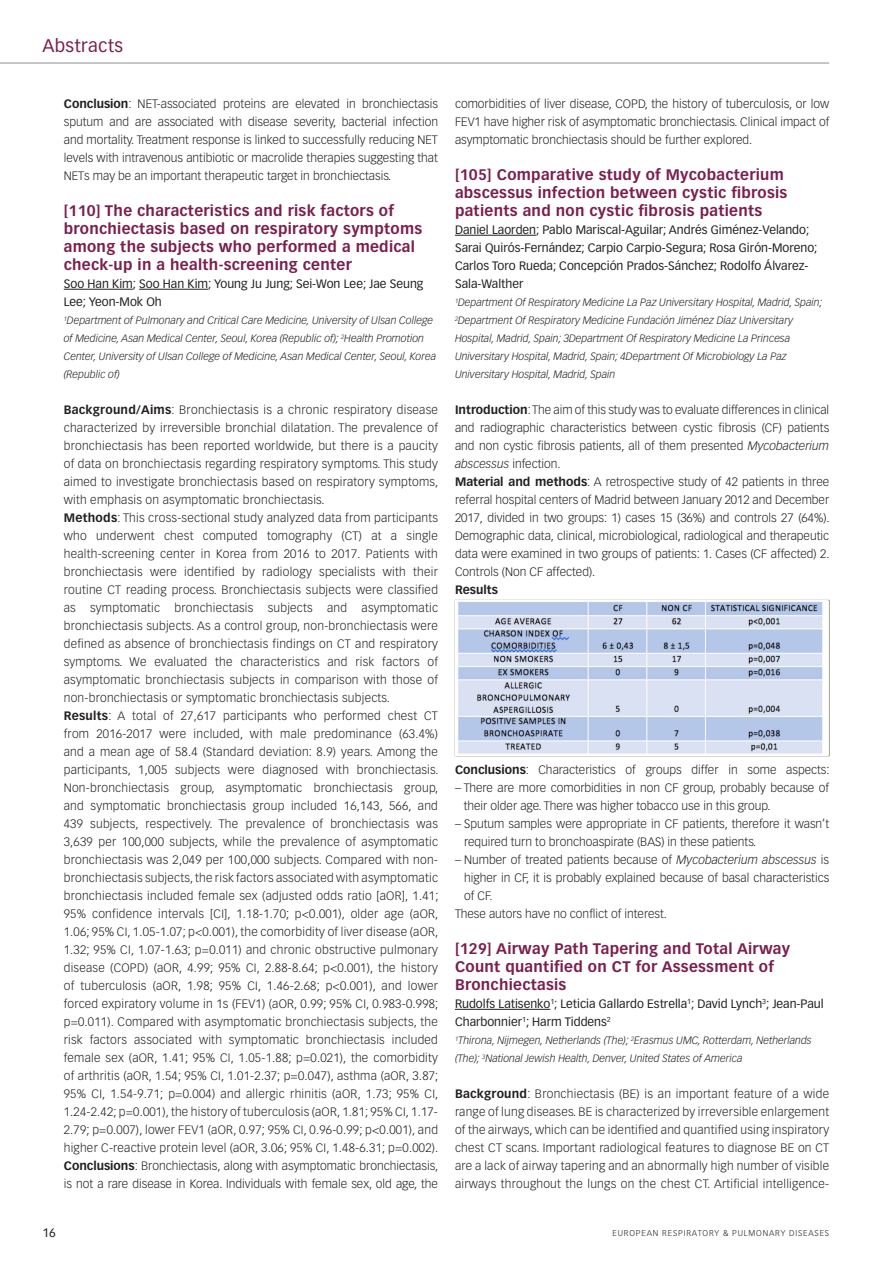
<style>
.page{position:relative;width:893px;height:1263px;background:#fff}
.page>*{position:absolute;margin:0;border:0;box-sizing:border-box;transform-origin:0 0}
.t1{font:18px "Vectora LT Std";letter-spacing:.02em;color:#7b1f4f}
.t2{font:700 15px/18px "Vectora LT Std";letter-spacing:.02em;color:#7b1f4f}
.t3{font:300 12px/18px "Vectora LT Std";letter-spacing:.02em;color:#231f20;text-align:justify}
.t4{font:300 12px/18px "Vectora LT Std";color:#231f20}
.t5{font:12px/18px "Vectora LT Std";color:#231f20}
.t6{font:700 12px "Vectora LT Std";color:#231f20}
.t7{font:italic 300 10.5px/18px "Vectora LT Std";color:#231f20}
.t8{font:300 8.25px "Vectora LT Std";letter-spacing:.1em;color:#231f20}
.s1{font-weight:700}
.s2{font-style:italic}
</style>
<div class="page">
<hr style="left:0;top:63px;width:829px;height:1px;background:#231f20">
<hr style="left:64px;top:289px;width:69px;height:1px;background:#231f20">
<hr style="left:139px;top:289px;width:69px;height:1px;background:#231f20">
<hr style="left:455px;top:235px;width:81px;height:1px;background:#231f20">
<hr style="left:455px;top:1009px;width:95px;height:1px;background:#231f20">
<hr style="left:455px;top:600px;width:375px;height:1px;background:#a3a392">
<hr style="left:829px;top:600px;width:1px;height:156px;background:#a3a392">
<hr style="left:455px;top:756px;width:375px;height:1px;background:#a3a392">
<img style="left:455px;top:600px;width:373px;height:154px">
<h1 class="t1" style="left:43px;top:35px;width:82px">Abstracts</h1>
<p class="t3" style="left:64px;top:95px;width:376px"><span class="s1">Conclusion</span>: NET-associated proteins are elevated in bronchiectasis sputum and are associated with disease severity, bacterial infection and mortality. Treatment response is linked to successfully reducing NET levels with intravenous antibiotic or macrolide therapies suggesting that NETs may be an important therapeutic target in bronchiectasis.</p>
<p class="t2" style="left:64px;top:202px;width:360px">[110] The characteristics and risk factors of bronchiectasis based on respiratory symptoms among the subjects who performed a medical check-up in a health-screening center</p>
<p class="t5" style="left:64px;top:275px;width:361px">Soo Han Kim; Soo Han Kim; Young Ju Jung; Sei-Won Lee; Jae Seung<br>Lee; Yeon-Mok Oh</p>
<p class="t7" style="left:64px;top:311px;width:374px"><sup>1</sup>Department of Pulmonary and Critical Care Medicine, University of Ulsan College of Medicine, Asan Medical Center, Seoul, Korea (Republic of); <sup>2</sup>Health Promotion Center, University of Ulsan College of Medicine, Asan Medical Center, Seoul, Korea (Republic of)</p>
<p class="t3" style="left:64px;top:401px;width:376px;text-align:left"><span class="s1">Background/Aims</span>: Bronchiectasis is a chronic respiratory disease characterized by irreversible bronchial dilatation. The prevalence of bronchiectasis has been reported worldwide, but there is a paucity of data on bronchiectasis regarding respiratory symptoms. This study aimed to investigate bronchiectasis based on respiratory symptoms, with emphasis on asymptomatic bronchiectasis.<br><span class="s1">Methods</span>: This cross-sectional study analyzed data from participants who underwent chest computed tomography (CT) at a single health-screening center in Korea from 2016 to 2017. Patients with bronchiectasis were identified by radiology specialists with their routine CT reading process. Bronchiectasis subjects were classified as symptomatic bronchiectasis subjects and asymptomatic bronchiectasis subjects. As a control group, non-bronchiectasis were defined as absence of bronchiectasis findings on CT and respiratory symptoms. We evaluated the characteristics and risk factors of asymptomatic bronchiectasis subjects in comparison with those of non-bronchiectasis or symptomatic bronchiectasis subjects.<br><span class="s1">Results</span>: A total of 27,617 participants who performed chest CT from 2016-2017 were included, with male predominance (63.4%) and a mean age of 58.4 (Standard deviation: 8.9) years. Among the participants, 1,005 subjects were diagnosed with bronchiectasis.<br>Non-bronchiectasis group, asymptomatic bronchiectasis group, and symptomatic bronchiectasis group included 16,143, 566, and 439 subjects, respectively. The prevalence of bronchiectasis was 3,639 per 100,000 subjects, while the prevalence of asymptomatic bronchiectasis was 2,049 per 100,000 subjects. Compared with non&shy;bronchiectasis subjects, the risk factors associated with asymptomatic bronchiectasis included female sex (adjusted odds ratio [aOR], 1.41; 95% confidence intervals [CI], 1.18-1.70; p&lt;0.001), older age (aOR, 1.06; 95% CI, 1.05-1.07; p&lt;0.001), the comorbidity of liver disease (aOR, 1.32; 95% CI, 1.07-1.63; p=0.011) and chronic obstructive pulmonary disease (COPD) (aOR, 4.99; 95% CI, 2.88-8.64; p&lt;0.001), the history of tuberculosis (aOR, 1.98; 95% CI, 1.46-2.68; p&lt;0.001), and lower forced expiratory volume in 1s (FEV1) (aOR, 0.99; 95% CI, 0.983-0.998; p=0.011). Compared with asymptomatic bronchiectasis subjects, the risk factors associated with symptomatic bronchiectasis included female sex (aOR, 1.41; 95% CI, 1.05-1.88; p=0.021), the comorbidity of arthritis (aOR, 1.54; 95% CI, 1.01-2.37; p=0.047), asthma (aOR, 3.87; 95% CI, 1.54-9.71; p=0.004) and allergic rhinitis (aOR, 1.73; 95% CI, 1.24-2.42; p=0.001), the history of tuberculosis (aOR, 1.81; 95% CI, 1.17- 2.79; p=0.007), lower FEV1 (aOR, 0.97; 95% CI, 0.96-0.99; p&lt;0.001), and higher C-reactive protein level (aOR, 3.06; 95% CI, 1.48-6.31; p=0.002).<br><span class="s1">Conclusions</span>: Bronchiectasis, along with asymptomatic bronchiectasis, is not a rare disease in Korea. Individuals with female sex, old age, the</p>
<p class="t3" style="left:455px;top:95px;width:376px">comorbidities of liver disease, COPD, the history of tuberculosis, or low FEV1 have higher risk of asymptomatic bronchiectasis. Clinical impact of asymptomatic bronchiectasis should be further explored.</p>
<p class="t2" style="left:455px;top:166px;width:334px">[105] Comparative study of Mycobacterium abscessus infection between cystic fibrosis patients and non cystic fibrosis patients</p>
<p class="t5" style="left:455px;top:221px;width:364px">Daniel Laorden; Pablo Mariscal-Aguilar; Andrés Giménez-Velando; Sarai Quirós-Fernández; Carpio Carpio-Segura; Rosa Girón-Moreno; Carlos Toro Rueda; Concepción Prados-Sánchez; Rodolfo Álvarez-Sala-Walther</p>
<p class="t7" style="left:455px;top:293px;width:369px"><sup>1</sup>Department Of Respiratory Medicine La Paz Universitary Hospital, Madrid, Spain; <sup>2</sup>Department Of Respiratory Medicine Fundación Jiménez Díaz Universitary Hospital, Madrid, Spain; 3Department Of Respiratory Medicine La Princesa Universitary Hospital, Madrid, Spain; 4Department Of Microbiology La Paz Universitary Hospital, Madrid, Spain</p>
<p class="t4" style="left:455px;top:401px;width:376px"><span class="s1">Introduction</span>: The aim of this study was to evaluate differences in clinical and radiographic characteristics between cystic fibrosis (CF) patients and non cystic fibrosis patients, all of them presented <span class="s2">Mycobacterium abscessus</span> infection.<br><span class="s1">Material and methods</span>: A retrospective study of 42 patients in three referral hospital centers of Madrid between January 2012 and December 2017, divided in two groups: 1) cases 15 (36%) and controls 27 (64%).<br>Demographic data, clinical, microbiological, radiological and therapeutic data were examined in two groups of patients: 1. Cases (CF affected) 2.<br>Controls (Non CF affected).</p>
<p class="t6" style="left:455px;top:582px;width:44px">Results</p>
<p class="t4" style="left:455px;top:761px;width:376px"><span class="s1">Conclusions</span>: Characteristics of groups differ in some aspects:</p>
<p class="t4" style="left:464px;top:779px;width:367px;text-indent:-9px">– There are more comorbidities in non CF group, probably because of their older age. There was higher tobacco use in this group.</p>
<p class="t4" style="left:464px;top:815px;width:367px;text-indent:-9px">– Sputum samples were appropriate in CF patients, therefore it wasn’t required turn to bronchoaspirate (BAS) in these patients.</p>
<p class="t4" style="left:455px;top:851px;width:376px">– Number of treated patients because of <span class="s2">Mycobacterium abscessus</span> is</p>
<p class="t4" style="left:464px;top:869px;width:367px">higher in CF, it is probably explained because of basal characteristics</p>
<p class="t3" style="left:464px;top:887px;width:30px">of CF.</p>
<p class="t4" style="left:455px;top:905px;width:213px">These autors have no conflict of interest.</p>
<p class="t2" style="left:455px;top:940px;width:337px">[129] Airway Path Tapering and Total Airway<br>Count quantified on CT for Assessment of<br>Bronchiectasis</p>
<p class="t5" style="left:455px;top:995px;width:370px">Rudolfs Latisenko<sup>1</sup>; Leticia Gallardo Estrella<sup>1</sup>; David Lynch<sup>3</sup>; Jean-Paul<br>Charbonnier<sup>1</sup>; Harm Tiddens<sup>2</sup></p>
<p class="t7" style="left:455px;top:1031px;width:358px"><sup>1</sup>Thirona, Nijmegen, Netherlands (The); <sup>2</sup>Erasmus UMC, Rotterdam, Netherlands (The); <sup>3</sup>National Jewish Health, Denver, United States of America</p>
<p class="t3" style="left:455px;top:1085px;width:376px"><span class="s1">Background</span>: Bronchiectasis (BE) is an important feature of a wide range of lung diseases. BE is characterized by irreversible enlargement of the airways, which can be identified and quantified using inspiratory chest CT scans. Important radiological features to diagnose BE on CT are a lack of airway tapering and an abnormally high number of visible airways throughout the lungs on the chest CT. Artificial intelligence-</p>
<p class="t5" style="left:43px;top:1224px;width:15px">16</p>
<p class="t8" style="left:612px;top:1228px;width:218px">EUROPEAN RESPIRATORY &amp; PULMONARY DISEASES</p>
</div>
